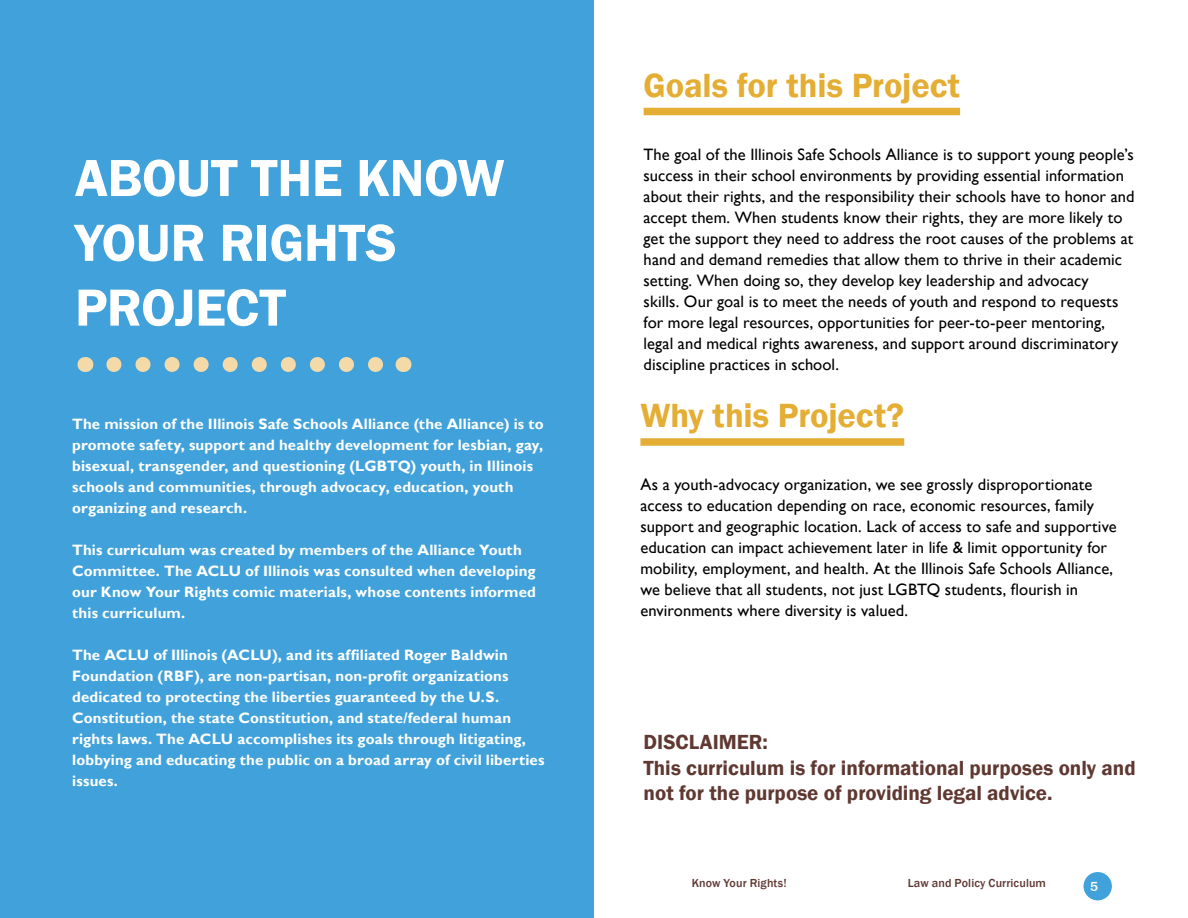
<style>
.page{position:relative;width:1188px;height:918px;background:#fff}
.page>*{position:absolute;margin:0;border:0;box-sizing:border-box;transform-origin:0 0}
.t1{font:600 54px/64.8px "Franklin Gothic";letter-spacing:-.005em;color:#fff}
.t2{font:600 34.5px "Franklin Gothic";letter-spacing:-.005em;color:#e4ae35}
.t3{font:600 21px/25.2px "Franklin Gothic";color:#603832}
.t4{font:16.5px/21px "Gill Sans";letter-spacing:.005em;color:#000}
.t5{font:700 15px/21px "Gill Sans";letter-spacing:.01em;color:#fff}
.t6{font:500 13.5px "Franklin Gothic";color:#fff}
.t7{font:500 12px "Franklin Gothic";letter-spacing:.01em;color:#603832}
</style>
<div class="page">
<div style="left:1084px;top:872px;width:28px;height:28px;background:#41a2db;border-radius:50%"></div>
<div style="left:0;top:0;width:594px;height:918px;background:#41a2db"></div>
<div style="left:644px;top:108px;width:316px;height:7px;background:#e4ae35"></div>
<div style="left:640px;top:438px;width:264px;height:8px;background:#e4ae35"></div>
<svg style="left:114px;top:357px;width:269px;height:15px"></svg>
<svg style="left:85px;top:357px;width:1px;height:15px"></svg>
<svg style="left:403px;top:357px;width:1px;height:15px"></svg>
<h1 class="t1" style="left:75px;top:146px;width:431px">ABOUT THE KNOW<br>YOUR RIGHTS<br>PROJECT</h1>
<p class="t5" style="left:72px;top:414px;width:473px">The mission of the Illinois Safe Schools Alliance (the Alliance) is to promote safety, support and healthy development for lesbian, gay, bisexual, transgender, and questioning (LGBTQ) youth, in Illinois schools and communities, through advocacy, education, youth organizing and research.</p>
<p class="t5" style="left:72px;top:540px;width:465px">This curriculum was created by members of the Alliance Youth Committee. The ACLU of Illinois was consulted when developing our Know Your Rights comic materials, whose contents informed this curriculum.</p>
<p class="t5" style="left:72px;top:645px;width:474px">The ACLU of Illinois (ACLU), and its affiliated Roger Baldwin Foundation (RBF), are non-partisan, non-profit organizations dedicated to protecting the liberties guaranteed by the U.S.<br>Constitution, the state Constitution, and state/federal human rights laws. The ACLU accomplishes its goals through litigating, lobbying and educating the public on a broad array of civil liberties issues.</p>
<h2 class="t2" style="left:644px;top:64px;width:318px">Goals for this Project</h2>
<p class="t4" style="left:644px;top:144px;width:492px">The goal of the Illinois Safe Schools Alliance is to support young people’s success in their school environments by providing essential information about their rights, and the responsibility their schools have to honor and accept them. When students know their rights, they are more likely to get the support they need to address the root causes of the problems at hand and demand remedies that allow them to thrive in their academic setting. When doing so, they develop key leadership and advocacy<br>skills. Our goal is to meet the needs of youth and respond to requests for more legal resources, opportunities for peer-to-peer mentoring, legal and medical rights awareness, and support around discriminatory discipline practices in school.</p>
<h2 class="t2" style="left:640px;top:394px;width:265px">Why this Project?</h2>
<p class="t4" style="left:640px;top:474px;width:478px">As a youth-advocacy organization, we see grossly disproportionate access to education depending on race, economic resources, family support and geographic location. Lack of access to safe and supportive education can impact achievement later in life &amp; limit opportunity for mobility, employment, and health. At the Illinois Safe Schools Alliance, we believe that all students, not just LGBTQ students, flourish in environments where diversity is valued.</p>
<p class="t3" style="left:644px;top:730px;width:494px">DISCLAIMER:<br>This curriculum is for informational purposes only and not for the purpose of providing legal advice.</p>
<p class="t7" style="left:692px;top:875px;width:96px">Know Your Rights!</p>
<p class="t7" style="left:908px;top:875px;width:140px">Law and Policy Curriculum</p>
<p class="t6" style="left:1090px;top:878px;width:9px">5</p>
</div>
